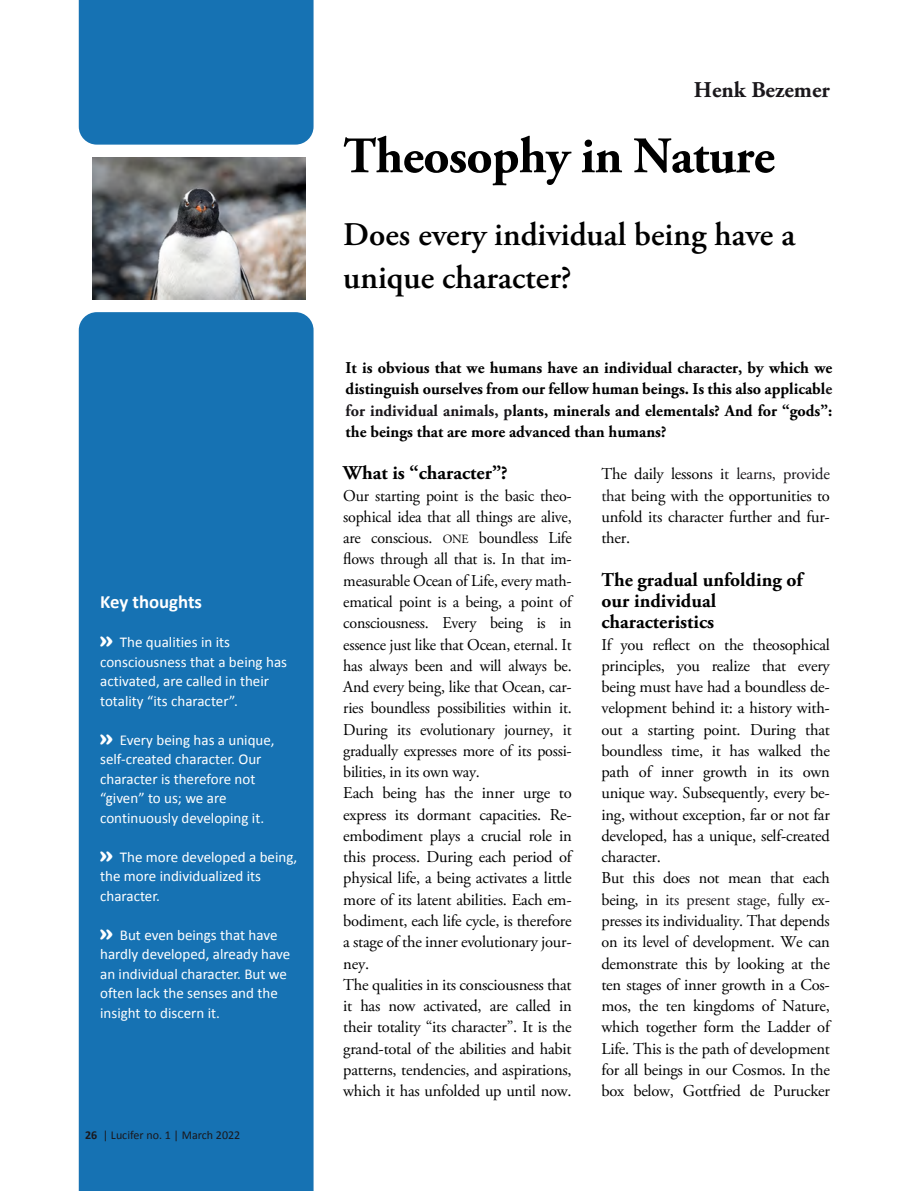
<style>
.page{position:relative;width:915px;height:1191px;background:#fff}
.page>*{position:absolute;margin:0;border:0;box-sizing:border-box;transform-origin:0 0}
.t1{font:700 51px "Adobe Garamond Pro";letter-spacing:-.015em;color:#000}
.t2{font:600 33px/42.5px "Adobe Garamond Pro";color:#000}
.t3{font:700 22.5px "Adobe Garamond Pro";color:#1a171b}
.t4{font:700 19.5px/21.3px "Adobe Garamond Pro";color:#000}
.t5{font:700 18.75px "Calibri";color:#fff}
.t6{font:16.5px/21.3px "Adobe Garamond Pro";letter-spacing:-.015em;color:#000}
.t7{font:700 16.5px/21.3px "Adobe Garamond Pro";color:#000;text-align:justify}
.t8{font:15px/19.5px "Calibri";color:#fff}
.t9{font:12px "Calibri";color:#1a171b}
.s1{font-family:"Cooper Black Std";font-size:22.5px}
.s2{font-weight:700}
.s3{color:#1a171b}
.s4{font-size:12.6px}
</style>
<div class="page">
<div style="left:79px;top:312px;width:234px;height:879px;background:#1672b3"></div>
<div style="left:79px;top:0;width:234px;height:145px;background:#1672b3"></div>
<img style="left:92px;top:158px;width:213px;height:142px">
<p class="t5" style="left:100px;top:594px;width:103px">Key thoughts</p>
<p class="t8" style="left:100px;top:634px;width:188px"><span class="s1">»</span> The qualities in its consciousness that a being has activated, are called in their totality “its character”.</p>
<p class="t8" style="left:100px;top:731px;width:176px"><span class="s1">»</span> Every being has a unique, self-created character. Our character is therefore not “given” to us; we are continuously developing it.</p>
<p class="t8" style="left:100px;top:848px;width:199px"><span class="s1">»</span> The more developed a being, the more individualized its character.</p>
<p class="t8" style="left:100px;top:926px;width:191px"><span class="s1">»</span> But even beings that have hardly developed, already have an individual character. But we often lack the senses and the insight to discern it.</p>
<p class="t9" style="left:85px;top:1130px;width:157px"><span class="s2">26</span> | Lucifer no. 1 | March 2022</p>
<h3 class="t3" style="left:693px;top:80px;width:137px">Henk Bezemer</h3>
<h1 class="t1" style="left:343px;top:135px;width:433px">Theosophy in Nature</h1>
<h2 class="t2" style="left:343px;top:217px;width:453px">Does every individual being have a unique character?</h2>
<p class="t7" style="left:345px;top:359px;width:488px">It is obvious that we humans have an individual character, by which we distinguish ourselves from our fellow human beings. Is this also applicabl<span class="s3">e for individual animals, p</span>lants, minerals and elementals? And for “gods”: the beings that are more advanced than humans?</p>
<p class="t4" style="left:343px;top:464px;width:166px">What is “character”?</p>
<p class="t6" style="left:343px;top:486px;width:230px">Our starting point is the basic theo&shy;sophical idea that all things are alive, are conscious. <span class="s4">ONE</span> boundless Life flows through all that is. In that im&shy;measurable Ocean of Life, every math&shy;ematical point is a being, a point of consciousness. Every being is in essence just like that Ocean, eternal. It has always been and will always be.<br>And every being, like that Ocean, car&shy;ries boundless possibilities within it.<br>During its evolutionary journey, it gradually expresses more of its possi&shy;bilities, in its own way.<br>Each being has the inner urge to express its dormant capacities. Re&shy;embodiment plays a crucial role in this process. During each period of physical life, a being activates a little more of its latent abilities. Each em&shy;bodiment, each life cycle, is therefore a stage of the inner evolutionary jour&shy;ney.<br>The qualities in its consciousness that it has now activated, are called in their totality “its character”. It is the grand-total of the abilities and habit patterns, tendencies, and aspirations, which it has unfolded up until now.</p>
<p class="t6" style="left:601px;top:465px;width:230px;text-align:justify">The daily lessons i<span class="s3">t learns, provide th</span>at being with the opportunities to unfold its character further and fur&shy;ther.</p>
<p class="t4" style="left:601px;top:570px;width:202px">The gradual unfolding of our individual characteristics</p>
<p class="t6" style="left:601px;top:635px;width:230px">If you reflect on the theosophical principles, you realize that every being must have had a boundless de&shy;velopment behind it: a history with&shy;out a starting point. During that boundless time, it has walked the path of inner growth in its own unique way. Subsequently, every be&shy;ing, without exception, far or not far developed, has a unique, self-created character.<br>But this does not mean that each being, in <span class="s3">its present stage, fu</span>lly ex&shy;presses its individuality. That depends on its level of development. We can demonstrate this by looking at the ten stages of inner growth in a Cos&shy;mos, the ten kingdoms of Nature, which together form the Ladder of Life. This is the path of development for all beings in our Cosmos. In the box below, Gottfried de Purucker</p>
</div>
